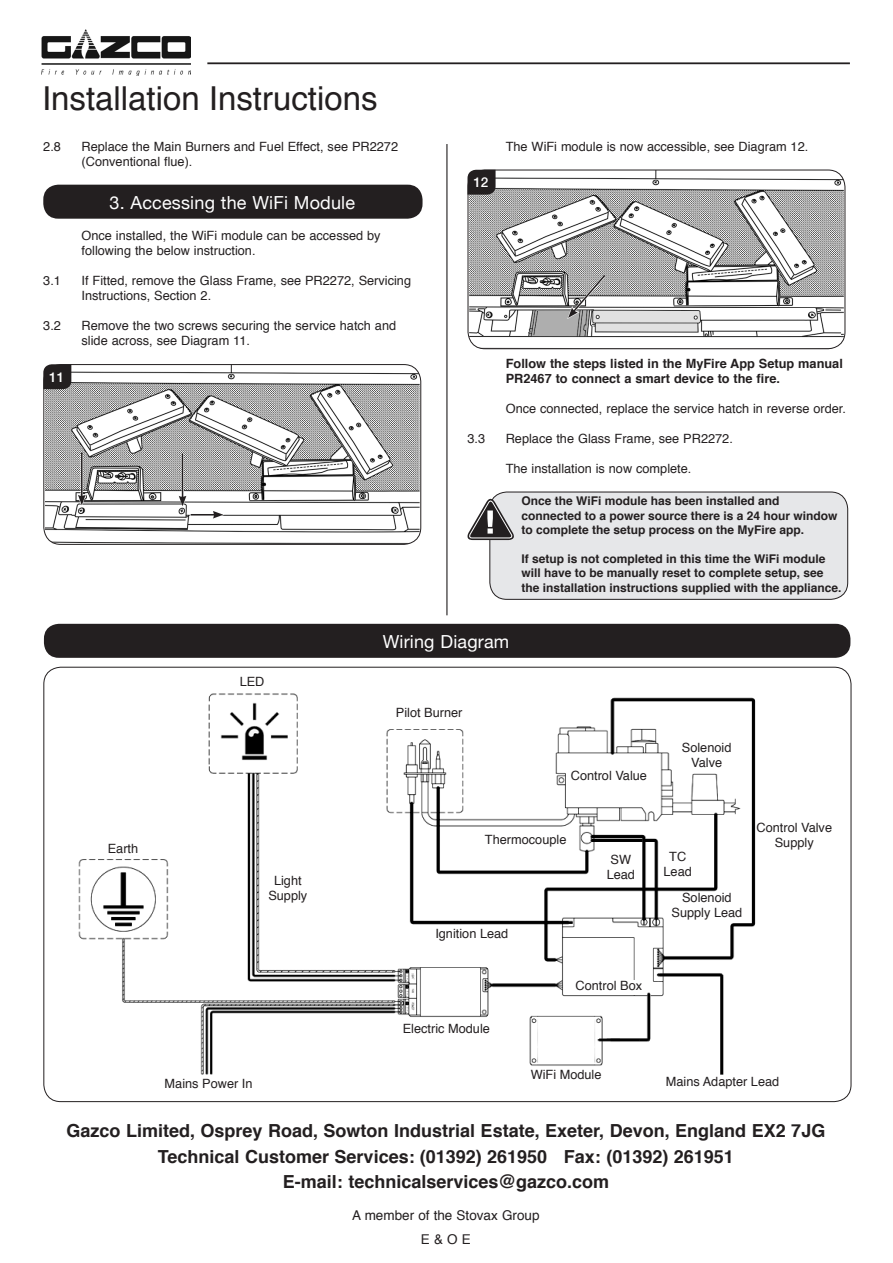
<style>
.page{position:relative;width:893px;height:1263px;background:#fff}
.page>*{position:absolute;margin:0;border:0;box-sizing:border-box;transform-origin:0 0}
.t1{font:33px "Helvetica";color:#231f20}
.Body_copy{font:700 18px/25.5px "Helvetica";color:#231f20;text-align:center}
.Sub_heading{font:18px "Helvetica Neue";letter-spacing:.01em;color:#fff}
.Body_copy-2{font:13.5px "Helvetica";color:#231f20}
.t2{font:500 13.5px "Helvetica Neue";color:#fff}
.Body_copy-3{font:12.75px/15px "Helvetica";color:#231f20}
.Body_copy-4{font:700 12.75px/15px "Helvetica";color:#231f20}
.t3{font:700 12px/14.4px "Helvetica";color:#231f20}
</style>
<div class="page">
<div style="left:43px;top:185px;width:380px;height:34px;background:#231f20;border-radius:15px"></div>
<img style="left:45px;top:365px;width:375px;height:179px">
<div style="left:43px;top:364px;width:378px;height:181px;border:1px solid #231f20;border-radius:17px"></div>
<svg style="left:43px;top:364px;width:28px;height:25px"></svg>
<hr style="left:81px;top:453px;width:2px;height:44px;background:#231f20">
<svg style="left:77px;top:493px;width:10px;height:14px"></svg>
<hr style="left:182px;top:454px;width:2px;height:43px;background:#fff">
<hr style="left:182px;top:454px;width:1px;height:44px;background:#231f20">
<svg style="left:178px;top:493px;width:47px;height:27px"></svg>
<img style="left:469px;top:170px;width:375px;height:179px">
<div style="left:468px;top:170px;width:377px;height:179px;border:1px solid #231f20;border-radius:17px"></div>
<svg style="left:467px;top:170px;width:29px;height:25px"></svg>
<svg style="left:567px;top:273px;width:40px;height:46px"></svg>
<div style="left:490px;top:492px;width:358px;height:107px;background:#e6e7e9;border-radius:17px"></div>
<div style="left:489px;top:492px;width:359px;height:108px;border:1px solid #231f20;border-radius:17px"></div>
<svg style="left:467px;top:495px;width:47px;height:45px"></svg>
<hr style="left:207px;top:62px;width:643px;height:2px;background:#231f20">
<img style="left:42px;top:30px;width:149px;height:45px">
<hr style="left:446px;top:144px;width:1px;height:471px;background:#231f20">
<div style="left:44px;top:624px;width:806px;height:34px;background:#231f20;border-radius:15px"></div>
<img style="left:45px;top:667px;width:806px;height:434px">
<div style="left:571px;top:981px;width:76px;height:14px;background:#fff"></div>
<p class="t1" style="left:42px;top:73px;width:337px">Installation Instructions</p>
<p class="Body_copy-3" style="left:43px;top:139px;width:19px">2.8</p>
<p class="Body_copy-3" style="left:82px;top:139px;width:318px">Replace the Main Burners and Fuel Effect, see PR2272 (Conventional flue).</p>
<p class="Sub_heading" style="left:110px;top:187px;width:247px">3. Accessing the WiFi Module</p>
<p class="Body_copy-3" style="left:82px;top:229px;width:301px">Once installed, the WiFi module can be accessed by following the below instruction.</p>
<p class="Body_copy-3" style="left:43px;top:274px;width:19px">3.1</p>
<p class="Body_copy-3" style="left:82px;top:274px;width:331px">If Fitted, remove the Glass Frame, see PR2272, Servicing<br>Instructions, Section 2.</p>
<p class="Body_copy-3" style="left:43px;top:319px;width:19px">3.2</p>
<p class="Body_copy-3" style="left:82px;top:319px;width:316px">Remove the two screws securing the service hatch and slide across, see Diagram 11.</p>
<p class="t2" style="left:49px;top:366px;width:17px">11</p>
<p class="t2" style="left:473px;top:172px;width:17px">12</p>
<p class="Body_copy-3" style="left:506px;top:139px;width:304px">The WiFi module is now accessible, see Diagram 12.</p>
<p class="Body_copy-4" style="left:506px;top:356px;width:339px">Follow the steps listed in the MyFire App Setup manual<br>PR2467 to connect a smart device to the fire.</p>
<p class="Body_copy-3" style="left:506px;top:401px;width:342px">Once connected, replace the service hatch in reverse order.</p>
<p class="Body_copy-3" style="left:467px;top:431px;width:19px">3.3</p>
<p class="Body_copy-3" style="left:506px;top:431px;width:229px">Replace the Glass Frame, see PR2272.</p>
<p class="Body_copy-3" style="left:506px;top:461px;width:187px">The installation is now complete.</p>
<p class="t3" style="left:521px;top:494px;width:318px">Once the WiFi module has been installed and connected to a power source there is a 24 hour window to complete the setup process on the MyFire app.</p>
<p class="t3" style="left:521px;top:552px;width:322px">If setup is not completed in this time the WiFi module will have to be manually reset to complete setup, see the installation instructions supplied with the appliance.</p>
<p class="Body_copy-3" style="left:108px;top:842px;width:32px">Earth</p>
<p class="Body_copy-3" style="left:240px;top:674px;width:26px">LED</p>
<p class="Body_copy-3" style="left:268px;top:874px;width:40px;text-align:center">Light<br>Supply</p>
<p class="Body_copy-3" style="left:165px;top:1076px;width:89px">Mains Power In</p>
<p class="Sub_heading" style="left:383px;top:627px;width:128px">Wiring Diagram</p>
<p class="Body_copy-3" style="left:396px;top:706px;width:68px">Pilot Burner</p>
<p class="Body_copy-3" style="left:571px;top:768px;width:78px">Control Value</p>
<p class="Body_copy-3" style="left:485px;top:832px;width:83px">Thermocouple</p>
<p class="Body_copy-3" style="left:607px;top:853px;width:30px;text-align:center">SW<br>Lead</p>
<p class="Body_copy-3" style="left:435px;top:926px;width:75px">Ignition Lead</p>
<p class="Body_copy-3" style="left:403px;top:1022px;width:89px">Electric Module</p>
<p class="Body_copy-3" style="left:576px;top:979px;width:68px">Control Box</p>
<p class="Body_copy-3" style="left:531px;top:1067px;width:72px">WiFi Module</p>
<p class="Body_copy-3" style="left:682px;top:740px;width:51px;text-align:center">Solenoid<br>Valve</p>
<p class="Body_copy-3" style="left:664px;top:850px;width:30px;text-align:center">TC<br>Lead</p>
<p class="Body_copy-3" style="left:682px;top:890px;width:51px">Solenoid</p>
<p class="Body_copy-3" style="left:671px;top:905px;width:72px">Supply Lead</p>
<p class="Body_copy-3" style="left:756px;top:821px;width:77px">Control Valve</p>
<p class="Body_copy-3" style="left:775px;top:836px;width:40px">Supply</p>
<p class="Body_copy-3" style="left:666px;top:1075px;width:115px">Mains Adapter Lead</p>
<p class="Body_copy" style="left:67px;top:1118px;width:760px">Gazco Limited, Osprey Road, Sowton Industrial Estate, Exeter, Devon, England EX2 7JG</p>
<p class="Body_copy" style="left:158px;top:1144px;width:577px">Technical Customer Services: (01392) 261950 Fax: (01392) 261951<br>E-mail: technicalservices@gazco.com</p>
<p class="Body_copy-2" style="left:352px;top:1204px;width:189px">A member of the Stovax Group</p>
<p class="Body_copy-2" style="left:421px;top:1228px;width:51px">E &amp; O E</p>
</div>
